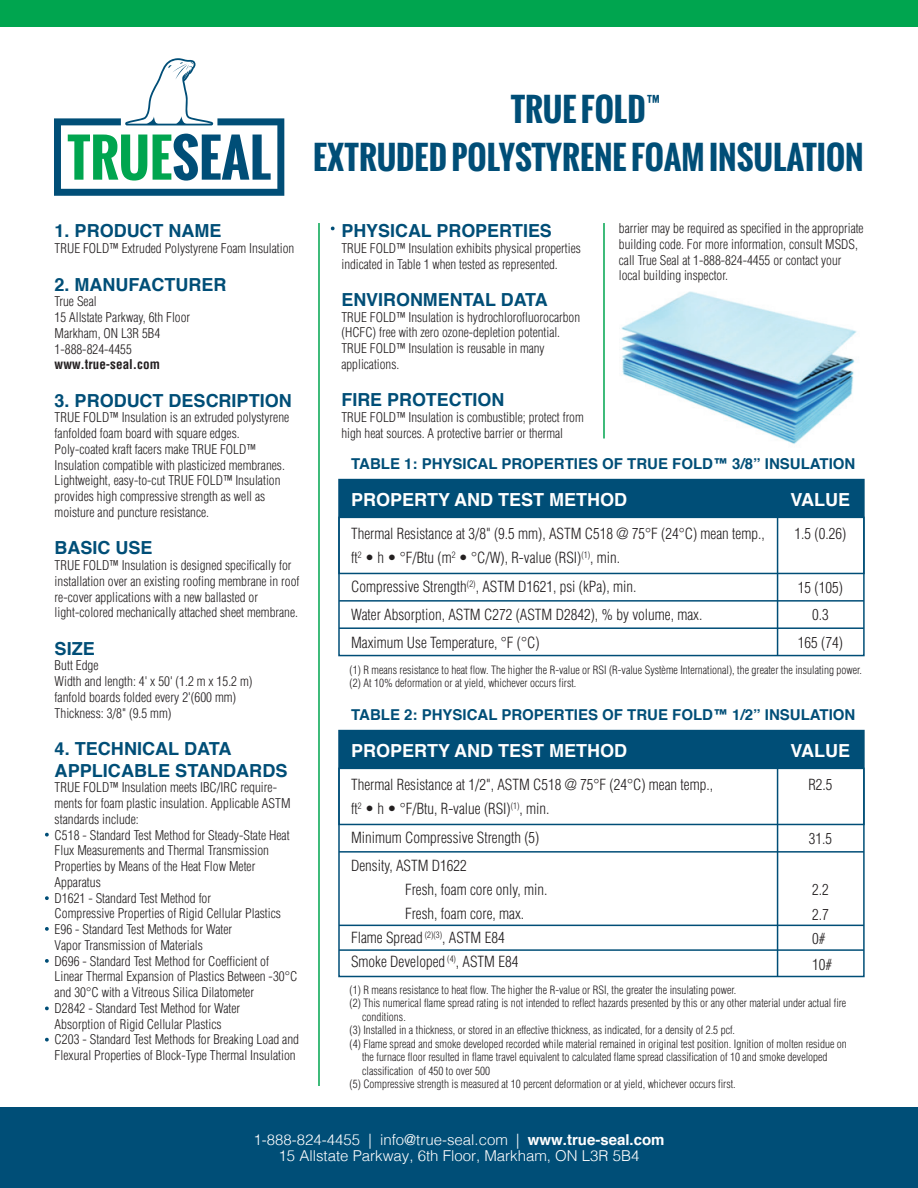
<style>
.page{position:relative;width:918px;height:1188px;background:#fff}
.page>*{position:absolute;margin:0;border:0;box-sizing:border-box;transform-origin:0 0}
.t1{font:700 32.25px/48px "Oswald";color:#004e77;text-align:center}
.t2{font:700 18px/21.6px "Helvetica";color:#004e77}
.t3{font:700 18px "Helvetica";color:#fff}
.t4{font:300 condensed 15px/24px "Helvetica";color:#231f20}
.t5{font:700 15px "Helvetica";color:#004e77}
.t6{font:300 15px/16.5px "Helvetica";color:#fff;text-align:center}
.t7{font:300 condensed 13.2px/15.8px "Helvetica";color:#231f20}
.t8{font:700 condensed 13.2px "Helvetica";color:#231f20}
.t9{font:300 condensed 11.25px/13.5px "Helvetica";color:#231f20}
.s1{font-weight:700}
</style>
<div class="page">
<img style="left:621px;top:291px;width:236px;height:153px">
<div style="left:0;top:0;width:918px;height:27px;background:#00a54f"></div>
<svg style="left:54px;top:58px;width:230px;height:138px"></svg>
<div style="left:338px;top:479px;width:527px;height:177px;border:2px solid #004e77"></div>
<div style="left:339px;top:480px;width:525px;height:37px;background:#004e77"></div>
<div style="left:338px;top:517px;width:527px;height:57px;border:2px solid #004e77"></div>
<hr style="left:339px;top:600px;width:525px;height:2px;background:#004e77">
<hr style="left:339px;top:627px;width:525px;height:2px;background:#004e77">
<hr style="left:777px;top:486px;width:1px;height:169px;background:#004e77">
<svg style="left:331px;top:227px;width:4px;height:3px"></svg>
<hr style="left:318px;top:223px;width:2px;height:863px;background:#00a54f">
<hr style="left:603px;top:223px;width:2px;height:216px;background:#00a54f">
<div style="left:0;top:1107px;width:918px;height:81px;background:#004e77"></div>
<div style="left:338px;top:730px;width:527px;height:247px;border:2px solid #004e77"></div>
<div style="left:339px;top:731px;width:525px;height:37px;background:#004e77"></div>
<div style="left:338px;top:768px;width:527px;height:57px;border:2px solid #004e77"></div>
<hr style="left:339px;top:851px;width:525px;height:2px;background:#004e77">
<hr style="left:339px;top:925px;width:525px;height:1px;background:#004e77">
<hr style="left:339px;top:949px;width:525px;height:2px;background:#004e77">
<hr style="left:777px;top:737px;width:1px;height:239px;background:#004e77">
<svg style="left:45px;top:833px;width:4px;height:4px"></svg>
<svg style="left:45px;top:896px;width:4px;height:4px"></svg>
<svg style="left:45px;top:927px;width:4px;height:4px"></svg>
<svg style="left:45px;top:959px;width:4px;height:4px"></svg>
<svg style="left:45px;top:1007px;width:4px;height:3px"></svg>
<svg style="left:45px;top:1038px;width:4px;height:4px"></svg>
<h1 class="t1" style="left:313px;top:85px;width:552px">TRUE FOLD<sup>™<br></sup>EXTRUDED POLYSTYRENE FOAM INSULATION</h1>
<h2 class="t2" style="left:55px;top:221px;width:169px">1. PRODUCT NAME</h2>
<p class="t7" style="left:55px;top:240px;width:241px">TRUE FOLD™ Extruded Polystyrene Foam Insulation</p>
<h2 class="t2" style="left:55px;top:274px;width:173px">2. MANUFACTURER</h2>
<p class="t7" style="left:55px;top:294px;width:137px">True Seal<br>15 Allstate Parkway, 6th Floor<br>Markham, ON L3R 5B4<br>1-888-824-4455</p>
<p class="t8" style="left:55px;top:356px;width:107px">www.true-seal.com</p>
<h2 class="t2" style="left:55px;top:390px;width:239px">3. PRODUCT DESCRIPTION</h2>
<p class="t7" style="left:55px;top:410px;width:236px">TRUE FOLD™ Insulation is an extruded polystyrene fanfolded foam board with square edges.<br>Poly-coated kraft facers make TRUE FOLD™ Insulation compatible with plasticized membranes.<br>Lightweight, easy-to-cut TRUE FOLD™ Insulation provides high compressive strength as well as moisture and puncture resistance.</p>
<h2 class="t2" style="left:55px;top:537px;width:100px">BASIC USE</h2>
<p class="t7" style="left:55px;top:557px;width:246px">TRUE FOLD™ Insulation is designed specifically for installation over an existing roofing membrane in roof re-cover applications with a new ballasted or light-colored mechanically attached sheet membrane.</p>
<h2 class="t2" style="left:55px;top:638px;width:42px">SIZE</h2>
<p class="t7" style="left:55px;top:658px;width:199px">Butt Edge<br>Width and length: 4' x 50' (1.2 m x 15.2 m) fanfold boards folded every 2'(600 mm)<br>Thickness: 3/8" (9.5 mm)</p>
<h2 class="t2" style="left:55px;top:738px;width:234px">4. TECHNICAL DATA<br>APPLICABLE STANDARDS</h2>
<p class="t7" style="left:55px;top:780px;width:246px">TRUE FOLD™ Insulation meets IBC/IRC require&shy;ments for foam plastic insulation. Applicable ASTM standards include:<br>C518 - Standard Test Method for Steady-State Heat Flux Measurements and Thermal Transmission Properties by Means of the Heat Flow Meter Apparatus<br>D1621 - Standard Test Method for<br>Compressive Properties of Rigid Cellular Plastics E96 - Standard Test Methods for Water<br>Vapor Transmission of Materials<br>D696 - Standard Test Method for Coefficient of Linear Thermal Expansion of Plastics Between -30°C and 30°C with a Vitreous Silica Dilatometer<br>D2842 - Standard Test Method for Water<br>Absorption of Rigid Cellular Plastics<br>C203 - Standard Test Methods for Breaking Load and Flexural Properties of Block-Type Thermal Insulation</p>
<h2 class="t2" style="left:341px;top:220px;width:212px">PHYSICAL PROPERTIES</h2>
<p class="t7" style="left:341px;top:240px;width:241px">TRUE FOLD™ Insulation exhibits physical properties indicated in Table 1 when tested as represented.</p>
<h2 class="t2" style="left:341px;top:289px;width:208px">ENVIRONMENTAL DATA</h2>
<p class="t7" style="left:341px;top:309px;width:240px">TRUE FOLD™ Insulation is hydrochlorofluorocarbon (HCFC) free with zero ozone-depletion potential.<br>TRUE FOLD™ Insulation is reusable in many applications.</p>
<h2 class="t2" style="left:341px;top:389px;width:164px">FIRE PROTECTION</h2>
<p class="t7" style="left:341px;top:409px;width:244px">TRUE FOLD™ Insulation is combustible; protect from high heat sources. A protective barrier or thermal</p>
<p class="t7" style="left:619px;top:221px;width:246px">barrier may be required as specified in the appropriate building code. For more information, consult MSDS, call True Seal at 1-888-824-4455 or contact your local building inspector.</p>
<p class="t5" style="left:351px;top:451px;width:506px">TABLE 1: PHYSICAL PROPERTIES OF TRUE FOLD™ 3/8” INSULATION</p>
<h2 class="t3" style="left:351px;top:485px;width:278px">PROPERTY AND TEST METHOD</h2>
<h2 class="t3" style="left:791px;top:485px;width:61px">VALUE</h2>
<p class="t4" style="left:351px;top:521px;width:415px">Thermal Resistance at 3/8" (9.5 mm), ASTM C518 @ 75°F (24°C) mean temp., ft<sup>2</sup> • h • °F/Btu (m<sup>2</sup> • °C/W), R-value (RSI)<sup>(1)</sup>, min.</p>
<p class="t4" style="left:795px;top:521px;width:53px">1.5 (0.26)</p>
<p class="t4" style="left:798px;top:574px;width:46px;line-height:27.3px;text-align:center">15 (105)<br>0.3</p>
<p class="t4" style="left:351px;top:630px;width:190px">Maximum Use Temperature, °F (°C)</p>
<p class="t4" style="left:798px;top:630px;width:46px">165 (74)</p>
<p class="t4" style="left:351px;top:575px;width:287px">Compressive Strength<sup>(2)</sup>, ASTM D1621, psi (kPa), min.</p>
<p class="t4" style="left:351px;top:602px;width:353px">Water Absorption, ASTM C272 (ASTM D2842), % by volume, max.</p>
<p class="t9" style="left:350px;top:663px;width:514px">(1) R means resistance to heat flow. The higher the R-value or RSI (R-value Système International), the greater the insulating power. (2) At 10% deformation or at yield, whichever occurs first.</p>
<p class="t5" style="left:351px;top:702px;width:506px">TABLE 2: PHYSICAL PROPERTIES OF TRUE FOLD™ 1/2” INSULATION</p>
<h2 class="t3" style="left:351px;top:736px;width:278px">PROPERTY AND TEST METHOD</h2>
<h2 class="t3" style="left:791px;top:736px;width:61px">VALUE</h2>
<p class="t4" style="left:351px;top:772px;width:363px">Thermal Resistance at 1/2", ASTM C518 @ 75°F (24°C) mean temp., ft<sup>2</sup> • h • °F/Btu, R-value (RSI)<sup>(1)</sup>, min.</p>
<p class="t4" style="left:808px;top:772px;width:26px">R2.5</p>
<p class="t4" style="left:809px;top:826px;width:25px">31.5</p>
<p class="t4" style="left:812px;top:877px;width:18px;text-align:justify">2.2<br>2.7<br>0#</p>
<p class="t4" style="left:812px;top:952px;width:21px">10#</p>
<p class="t4" style="left:351px;top:826px;width:190px">Minimum Compressive Strength (5)</p>
<p class="t4" style="left:351px;top:853px;width:117px">Density, ASTM D1622</p>
<p class="t4" style="left:405px;top:877px;width:144px">Fresh, foam core only, min.</p>
<p class="t4" style="left:405px;top:901px;width:121px">Fresh, foam core, max.</p>
<p class="t4" style="left:351px;top:925px;width:155px">Flame Spread <sup>(2)(3)</sup>, ASTM E84</p>
<p class="t4" style="left:351px;top:949px;width:169px">Smoke Developed <sup>(4)</sup>, ASTM E84</p>
<p class="t9" style="left:350px;top:983px;width:388px">(1) R means resistance to heat flow. The higher the R-value or RSI, the greater the insulating power.</p>
<p class="t9" style="left:350px;top:996px;width:498px">(2) This numerical flame spread rating is not intended to reflect hazards presented by this or any other material under actual fire</p>
<p class="t9" style="left:362px;top:1010px;width:45px">conditions.</p>
<p class="t9" style="left:350px;top:1023px;width:387px">(3) Installed in a thickness, or stored in an effective thickness, as indicated, for a density of 2.5 pcf.</p>
<p class="t9" style="left:350px;top:1037px;width:499px">(4) Flame spread and smoke developed recorded while material remained in original test position. Ignition of molten residue on</p>
<p class="t9" style="left:362px;top:1050px;width:467px">the furnace floor resulted in flame travel equivalent to calculated flame spread classification of 10 and smoke developed</p>
<p class="t9" style="left:362px;top:1064px;width:130px">classification of 450 to over 500</p>
<p class="t9" style="left:350px;top:1077px;width:388px">(5) Compressive strength is measured at 10 percent deformation or at yield, whichever occurs first.</p>
<p class="t6" style="left:253px;top:1130px;width:413px">1-888-824-4455 | info@true-seal.com | <span class="s1">www.true-seal.com<br></span>15 Allstate Parkway, 6th Floor, Markham, ON L3R 5B4</p>
</div>
